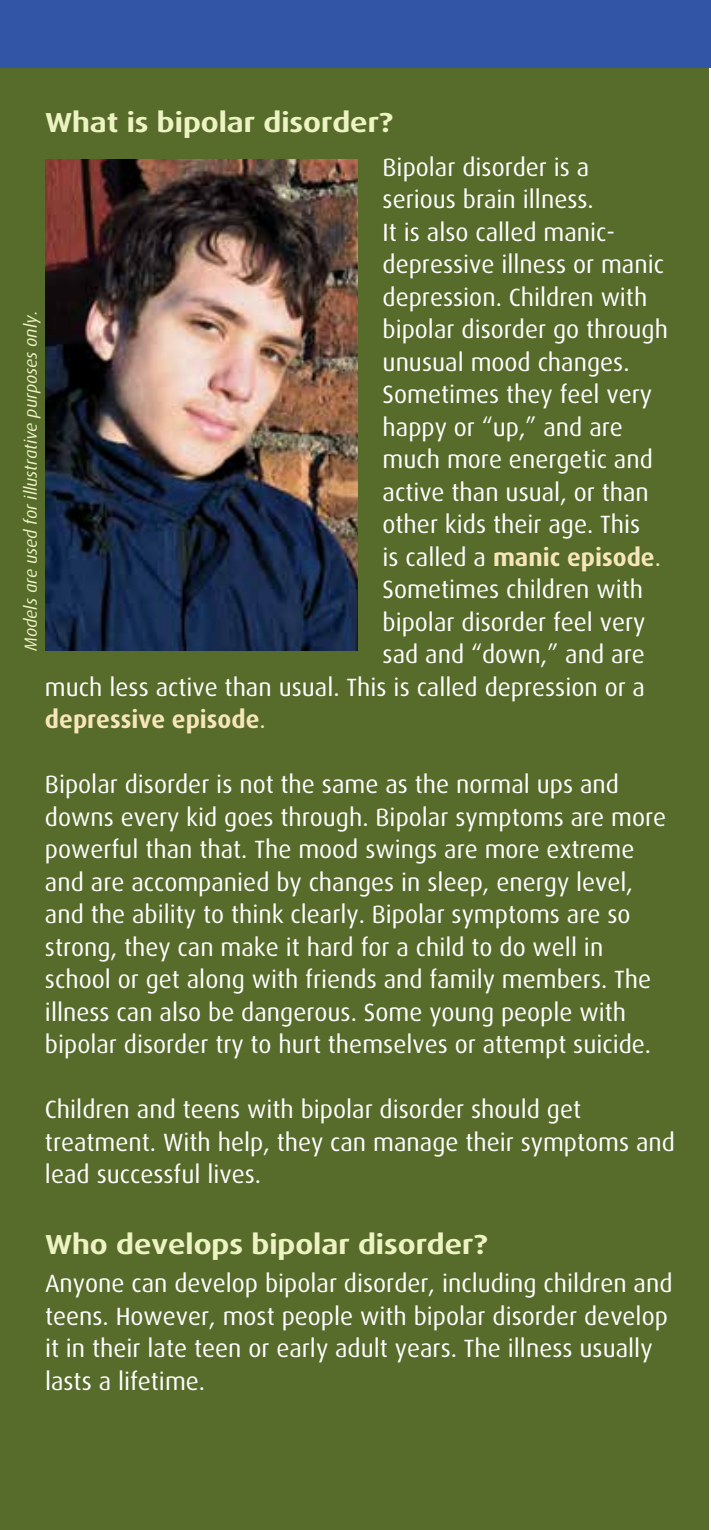
<style>
.page{position:relative;width:711px;height:1530px;background:#fff}
.page>*{position:absolute;margin:0;border:0;box-sizing:border-box;transform-origin:0 0}
.t1{font:700 27.5px "Dax Wide";color:#eef3c4}
.t2{font:25px/32.5px "Dax";color:#fff}
.t3{font:700 25px "Dax";color:#f7e6ba}
.t4{font:italic 17.5px "Dax";color:#eef3c4}
.s1{font-weight:400;color:#fff}
.s2{font-weight:400}
</style>
<div class="page">
<div style="left:0;top:45px;width:709px;height:1485px;background:#576b2b"></div>
<img style="left:45px;top:160px;width:313px;height:491px">
<div style="left:0;top:0;width:711px;height:68px;background:#3355a5"></div>
<h2 class="t1" style="left:45px;top:106px;width:350px">What is bipolar disorder?</h2>
<p class="t2" style="left:383px;top:151px;width:208px">Bipolar disorder is a</p>
<p class="t2" style="left:383px;top:183px;width:213px">serious brain illness.</p>
<p class="t2" style="left:383px;top:216px;width:234px">It is also called manic-</p>
<p class="t2" style="left:383px;top:248px;width:283px">depressive illness or manic</p>
<p class="t2" style="left:383px;top:281px;width:266px">depression. Children with</p>
<p class="t2" style="left:383px;top:313px;width:287px">bipolar disorder go through</p>
<p class="t2" style="left:383px;top:346px;width:249px">unusual mood changes.</p>
<p class="t2" style="left:383px;top:378px;width:271px">Sometimes they feel very</p>
<p class="t2" style="left:383px;top:411px;width:242px">happy or “up,” and are</p>
<p class="t2" style="left:383px;top:443px;width:272px">much more energetic and</p>
<p class="t2" style="left:383px;top:476px;width:268px">active than usual, or than</p>
<p class="t2" style="left:383px;top:508px;width:259px">other kids their age. This</p>
<p class="t3" style="left:383px;top:543px;width:280px"><span class="s1">is called a</span> manic episode<span class="s2">.</span></p>
<p class="t2" style="left:383px;top:573px;width:262px">Sometimes children with</p>
<p class="t2" style="left:383px;top:606px;width:264px">bipolar disorder feel very</p>
<p class="t2" style="left:383px;top:638px;width:264px">sad and “down,” and are</p>
<p class="t2" style="left:45px;top:671px;width:602px">much less active than usual. This is called depression or a</p>
<p class="t3" style="left:45px;top:705px;width:222px">depressive episode<span class="s2">.</span></p>
<p class="t2" style="left:45px;top:768px;width:623px">Bipolar disorder is not the same as the normal ups and downs every kid goes through. Bipolar symptoms are more powerful than that. The mood swings are more extreme and are accompanied by changes in sleep, energy level, and the ability to think clearly. Bipolar symptoms are so strong, they can make it hard for a child to do well in school or get along with friends and family members. The illness can also be dangerous. Some young people with bipolar disorder try to hurt themselves or attempt suicide.</p>
<p class="t2" style="left:45px;top:1093px;width:632px">Children and teens with bipolar disorder should get treatment. With help, they can manage their symptoms and lead successful lives.</p>
<p class="t4" style="left:21px;top:651px;width:342px;rotate:-90deg">Models are used for illustrative purposes only.</p>
<h2 class="t1" style="left:45px;top:1229px;width:444px">Who develops bipolar disorder?</h2>
<p class="t2" style="left:45px;top:1268px;width:629px">Anyone can develop bipolar disorder, including children and teens. However, most people with bipolar disorder develop it in their late teen or early adult years. The illness usually lasts a lifetime.</p>
</div>
